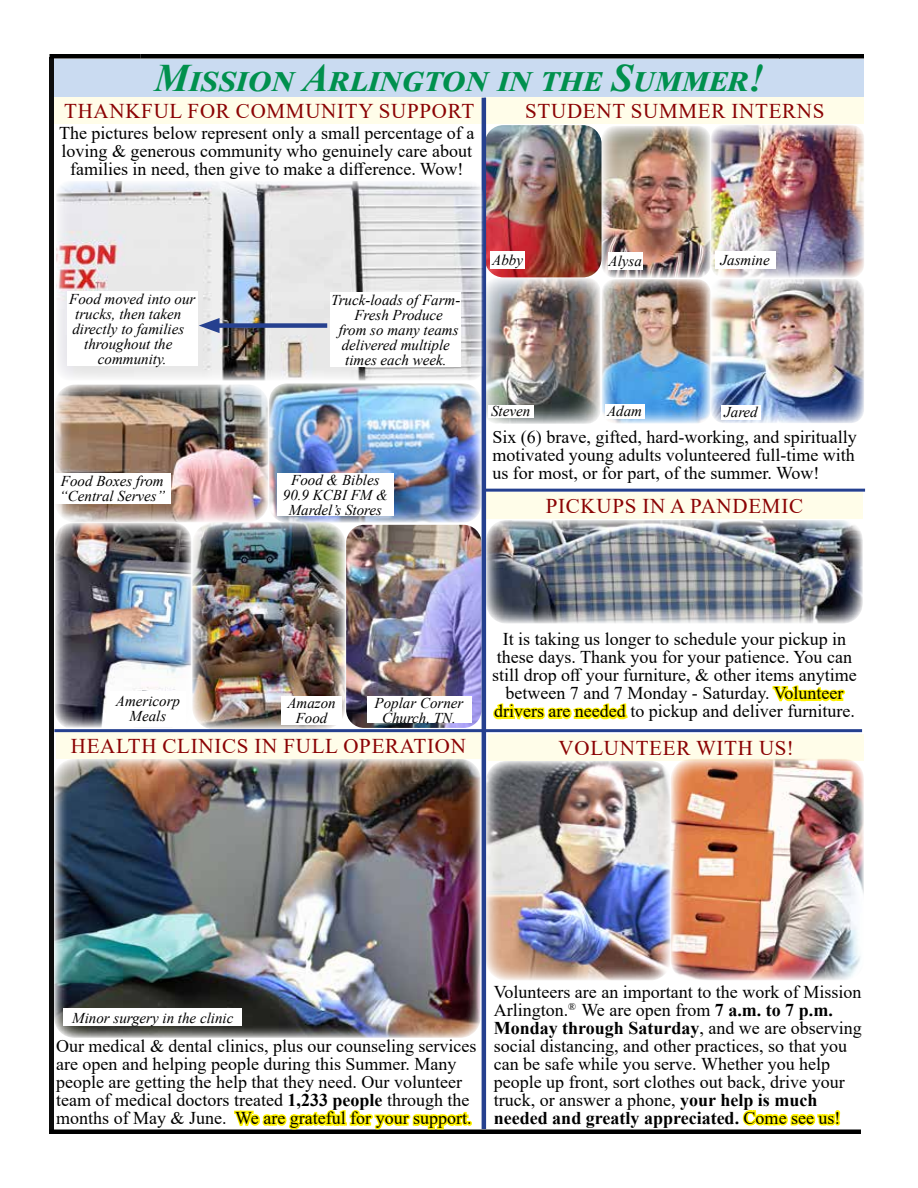
<style>
.page{position:relative;width:918px;height:1188px;background:#fff}
.page>*{position:absolute;margin:0;border:0;box-sizing:border-box;transform-origin:0 0}
.t1{font:italic 700 39px "Times New Roman";color:#00904d}
.t2{font:21px "Times New Roman";letter-spacing:.035em;color:#8b0304}
.t3{font:18px/18px "Times New Roman";color:#000}
.t4{font:italic 15px/15px "Times New Roman";color:#000;text-align:center}
.s1{color:#fff200}
.s2{font-weight:700}
</style>
<div class="page">
<hr style="left:50px;top:54px;width:91px;height:4px;background:#000">
<hr style="left:779px;top:54px;width:85px;height:4px;background:#000">
<hr style="left:141px;top:54px;width:639px;height:4px;background:#000">
<hr style="left:50px;top:1130px;width:811px;height:4px;background:#000">
<div style="left:49px;top:56px;width:7px;height:1079px;background:#000;opacity:.5"></div>
<div style="left:54px;top:59px;width:810px;height:39px;background:#cadbf1"></div>
<div style="left:488px;top:734px;width:376px;height:27px;background:#fffde9"></div>
<img style="left:486px;top:761px;width:185px;height:220px">
<img style="left:671px;top:759px;width:193px;height:221px">
<div style="left:486px;top:97px;width:378px;height:27px;background:#fffde9"></div>
<img style="left:486px;top:125px;width:225px;height:153px">
<img style="left:711px;top:125px;width:153px;height:298px">
<img style="left:486px;top:278px;width:114px;height:146px">
<div style="left:490px;top:251px;width:35px;height:17px;background:#fff"></div>
<div style="left:608px;top:252px;width:35px;height:17px;background:#fff"></div>
<div style="left:715px;top:251px;width:60px;height:17px;background:#fff"></div>
<hr style="left:485px;top:489px;width:380px;height:3px;background:#25408f">
<div style="left:488px;top:405px;width:45px;height:12px;background:#fff"></div>
<div style="left:721px;top:405px;width:40px;height:15px;background:#fff"></div>
<img style="left:54px;top:759px;width:427px;height:279px">
<div style="left:56px;top:732px;width:425px;height:27px;background:#fffde9"></div>
<div style="left:64px;top:1009px;width:178px;height:17px;background:#fff"></div>
<div style="left:486px;top:492px;width:377px;height:26px;background:#fffde9"></div>
<img style="left:486px;top:520px;width:377px;height:104px">
<hr style="left:482px;top:729px;width:380px;height:3px;background:#25408f">
<hr style="left:54px;top:729px;width:432px;height:3px;background:#25408f">
<div style="left:54px;top:97px;width:430px;height:27px;background:#fffde9"></div>
<img style="left:55px;top:523px;width:291px;height:206px">
<img style="left:55px;top:383px;width:426px;height:140px">
<img style="left:346px;top:525px;width:136px;height:203px">
<div style="left:54px;top:473px;width:117px;height:30px;background:#fff"></div>
<div style="left:277px;top:474px;width:117px;height:42px;background:#fff"></div>
<div style="left:110px;top:691px;width:76px;height:35px;background:#fff"></div>
<div style="left:281px;top:696px;width:61px;height:28px;background:#fff"></div>
<div style="left:367px;top:697px;width:104px;height:26px;background:#fff"></div>
<hr style="left:482px;top:98px;width:4px;height:1031px;background:#25408f">
<img style="left:56px;top:181px;width:427px;height:200px">
<div style="left:330px;top:293px;width:131px;height:74px;background:#fff"></div>
<div style="left:67px;top:292px;width:131px;height:74px;background:#fff"></div>
<div style="left:211px;top:323px;width:116px;height:5px;background:#25408f"></div>
<svg style="left:199px;top:318px;width:21px;height:15px"></svg>
<img style="left:602px;top:279px;width:109px;height:145px">
<div style="left:605px;top:404px;width:39px;height:14px;background:#fff"></div>
<h1 class="t1" style="left:154px;top:51px;width:611px">Mission Arlington in the Summer!</h1>
<p class="t2" style="left:64px;top:96px;width:412px">THANKFUL FOR COMMUNITY SUPPORT</p>
<p class="t3" style="left:59px;top:124px;width:417px;text-align:center">The pictures below represent only a small percentage of a loving &amp; generous community who genuinely care about families in need, then give to make a difference. Wow!</p>
<p class="t2" style="left:525px;top:96px;width:301px">STUDENT SUMMER INTERNS</p>
<p class="t4" style="left:69px;top:291px;width:128px">Food moved into our trucks, then taken directly to families throughout the community.</p>
<p class="t4" style="left:331px;top:292px;width:131px">Truck-loads of Farm-<br>Fresh Produce<br>from so many teams delivered multiple times each week.</p>
<p class="t4" style="left:60px;top:473px;width:107px;text-align:left">Food Boxes from “Central Serves”</p>
<p class="t4" style="left:283px;top:472px;width:106px">Food &amp; Bibles<br>90.9 KCBI FM &amp;<br>Mardel’s Stores</p>
<p class="t4" style="left:492px;top:252px;width:32px">Abby</p>
<p class="t4" style="left:609px;top:253px;width:35px">Alysa</p>
<p class="t4" style="left:721px;top:252px;width:51px">Jasmine</p>
<p class="t4" style="left:607px;top:403px;width:36px">Adam</p>
<p class="t4" style="left:491px;top:403px;width:41px">Steven</p>
<p class="t4" style="left:724px;top:405px;width:35px">Jared</p>
<p class="t3" style="left:492px;top:427px;width:366px;text-align:justify">Six (6) brave, gifted, hard-working, and spiritually motivated young adults volunteered full-time with us for most, or for part, of the summer. Wow!</p>
<p class="t2" style="left:546px;top:491px;width:259px">PICKUPS IN A PANDEMIC</p>
<p class="t4" style="left:116px;top:693px;width:66px">Americorp<br>Meals</p>
<p class="t4" style="left:287px;top:695px;width:50px">Amazon<br>Food</p>
<p class="t4" style="left:375px;top:695px;width:90px">Poplar Corner<br>Church, TN.</p>
<p class="t2" style="left:71px;top:731px;width:397px">HEALTH CLINICS IN FULL OPERATION</p>
<p class="t3" style="left:492px;top:630px;width:366px;text-align:center">It is taking us longer to schedule your pickup in these days. Thank you for your patience. You can still drop off your furniture, &amp; other items anytime between 7 and 7 Monday - Saturday. <span class="s1">Volunteer drivers are needed</span> to pickup and deliver furniture.</p>
<p class="t2" style="left:559px;top:733px;width:237px">VOLUNTEER WITH US!</p>
<p class="t4" style="left:72px;top:1010px;width:163px">Minor surgery in the clinic</p>
<p class="t3" style="left:56px;top:1037px;width:422px">Our medical &amp; dental clinics, plus our counseling services are open and helping people during this Summer. Many people are getting the help that they need. Our volunteer team of medical doctors treated <span class="s2">1,233 people</span> through the months of May &amp; June. <span class="s1">We are grateful for your support.</span></p>
<p class="t3" style="left:494px;top:982px;width:370px">Volunteers are an important to the work of Mission Arlington.<sup>®</sup> We are open from <span class="s2">7 a.m. to 7 p.m.<br>Monday through Saturday</span>, and we are observing social distancing, and other practices, so that you can be safe while you serve. Whether you help people up front, sort clothes out back, drive your truck, or answer a phone, <span class="s2">your help is much needed and greatly appreciated.</span> <span class="s1">Come see us!</span></p>
</div>
